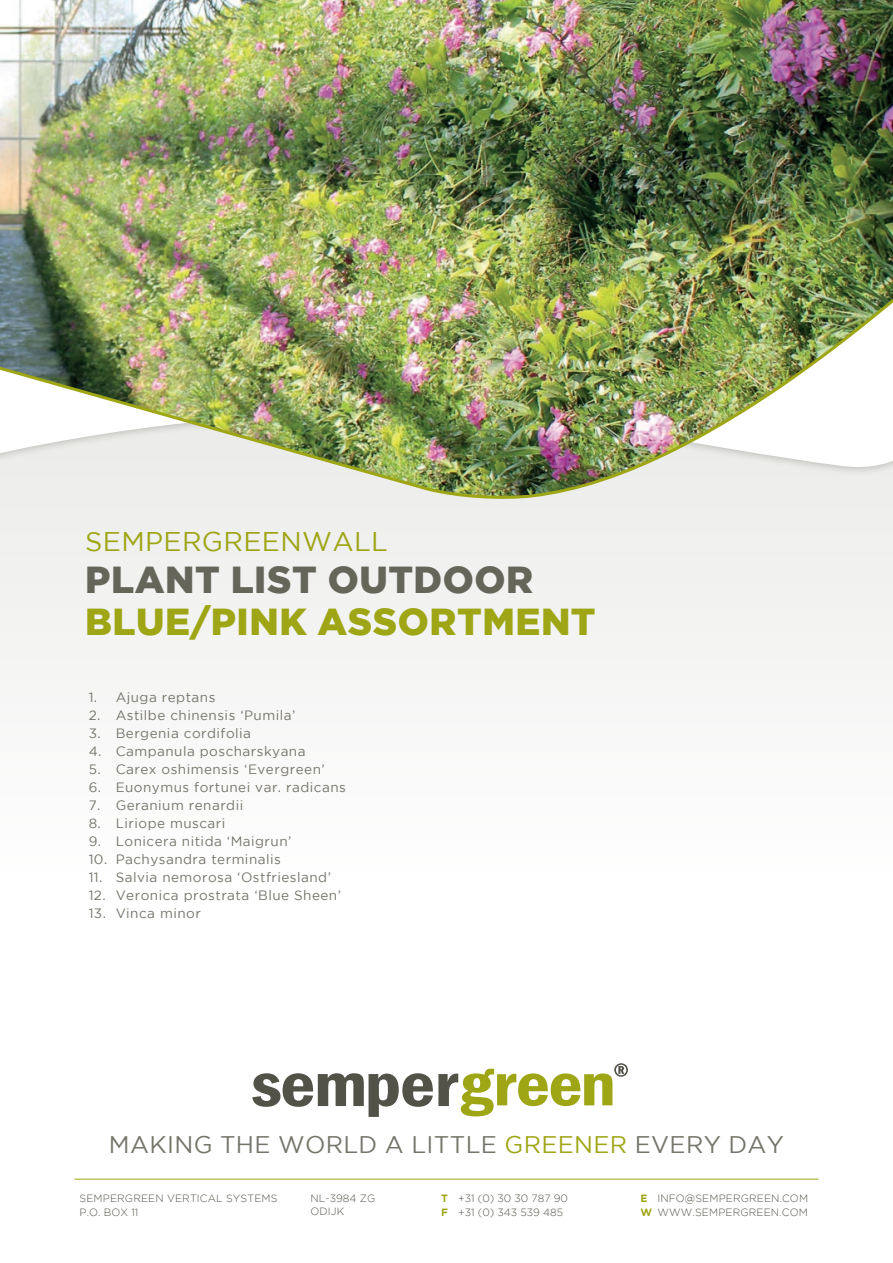
<style>
.page{position:relative;width:893px;height:1263px;background:#fff}
.page>*{position:absolute;margin:0;border:0;box-sizing:border-box;transform-origin:0 0}
.t1{font:900 37.5px "Gotham";letter-spacing:.015em;color:#9ea615}
.t2{font:900 37.5px "Gotham";letter-spacing:.015em;color:#65655a}
.t3{font:27px "Gotham";letter-spacing:.015em;color:#9ea615}
.t4{font:24px "Gotham";letter-spacing:.015em;color:#76756b}
.t5{font:13.5px "Gotham";letter-spacing:.035em;color:#76756b}
.t6{font:300 10.5px/13.5px "Gotham";letter-spacing:.015em;color:#535249}
.s1{color:#9ea615}
.s2{font-weight:700;color:#9ea615}
</style>
<div class="page">
<div style="left:0;top:0;width:893px;height:1263px;background:linear-gradient(to right,#fbfbfa,#fbfbfa)"></div>
<svg style="left:252px;top:1063px;width:376px;height:54px"></svg>
<hr style="left:74px;top:1179px;width:745px;height:1px;background:#9ea615">
<div style="left:0;top:500px;width:893px;height:19px;background:#efefed"></div>
<img style="left:0;top:0;width:893px;height:500px">
<h2 class="t3" style="left:85px;top:527px;width:304px">SEMPERGREENWALL</h2>
<h1 class="t2" style="left:85px;top:558px;width:449px">PLANT LIST OUTDOOR</h1>
<h1 class="t1" style="left:85px;top:600px;width:512px">BLUE/PINK ASSORTMENT</h1>
<p class="t5" style="left:89px;top:690px;width:128px">1. Ajuga reptans</p>
<p class="t5" style="left:89px;top:708px;width:208px">2. Astilbe chinensis ‘Pumila’</p>
<p class="t5" style="left:89px;top:726px;width:164px">3. Bergenia cordifolia</p>
<p class="t5" style="left:89px;top:744px;width:218px">4. Campanula poscharskyana</p>
<p class="t5" style="left:89px;top:762px;width:238px">5. Carex oshimensis ‘Evergreen’</p>
<p class="t5" style="left:89px;top:780px;width:259px">6. Euonymus fortunei var. radicans</p>
<p class="t5" style="left:89px;top:798px;width:156px">7. Geranium renardii</p>
<p class="t5" style="left:89px;top:816px;width:138px">8. Liriope muscari</p>
<p class="t5" style="left:89px;top:834px;width:204px">9. Lonicera nitida ‘Maigrun’</p>
<p class="t5" style="left:89px;top:852px;width:194px">10. Pachysandra terminalis</p>
<p class="t5" style="left:89px;top:870px;width:244px">11. Salvia nemorosa ‘Ostfriesland’</p>
<p class="t5" style="left:89px;top:888px;width:254px">12. Veronica prostrata ‘Blue Sheen’</p>
<p class="t5" style="left:89px;top:906px;width:114px">13. Vinca minor</p>
<h3 class="t4" style="left:109px;top:1131px;width:676px">MAKING THE WORLD A LITTLE <span class="s1">GREENER</span> EVERY DAY</h3>
<p class="t6" style="left:80px;top:1192px;width:200px">SEMPERGREEN VERTICAL SYSTEMS<br>P.O. BOX 11</p>
<p class="t6" style="left:310px;top:1191px;width:66px">NL-3984 ZG<br>ODIJK</p>
<p class="t6" style="left:640px;top:1192px;width:169px"><span class="s2">E</span> INFO@SEMPERGREEN.COM<br><span class="s2">W</span> WWW.SEMPERGREEN.COM</p>
<p class="t6" style="left:441px;top:1192px;width:128px"><span class="s2">T</span> +31 (0) 30 30 787 90<br><span class="s2">F</span> +31 (0) 343 539 485</p>
</div>
